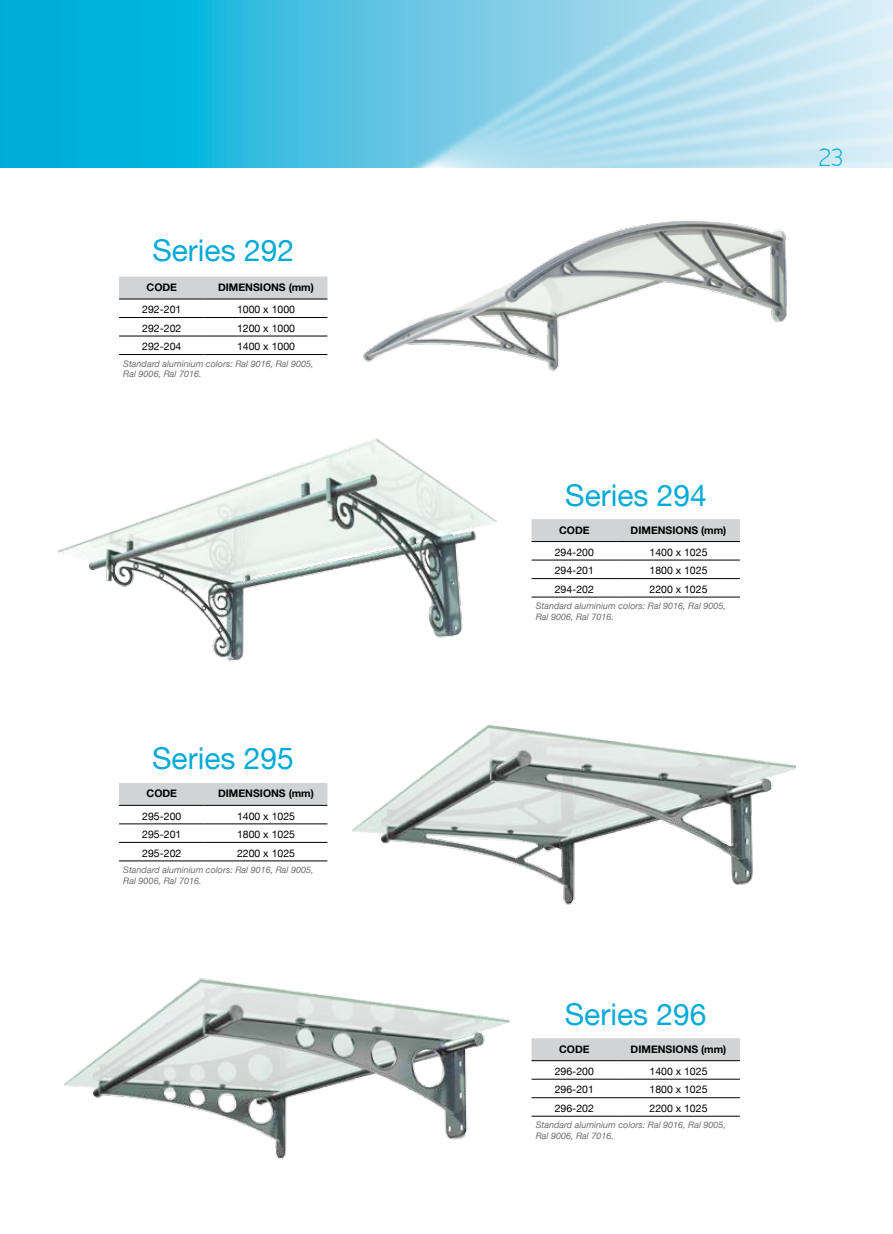
<style>
.page{position:relative;width:893px;height:1234px;background:#fff}
.page>*{position:absolute;margin:0;border:0;box-sizing:border-box;transform-origin:0 0}
.t1{font:30px "Helvetica Neue";color:#00abd7}
.t2{font:100 25.5px "PF Din Display Pro";color:#00abd7}
.t3{font:10.5px "Helvetica Neue";color:#000}
.t4{font:700 10.5px "Helvetica Neue";color:#000}
.t5{font:italic 9px/10.5px "Helvetica Neue";color:#6d6e71}
</style>
<div class="page">
<svg style="left:1px;top:0;width:382px;height:167px;background:#1eb7dd"></svg>
<img style="left:383px;top:0;width:510px;height:168px">
<img style="left:0;top:0;width:1px;height:1233px">
<img style="left:57px;top:438px;width:441px;height:224px">
<img style="left:363px;top:221px;width:424px;height:150px">
<img style="left:352px;top:724px;width:443px;height:181px">
<img style="left:64px;top:978px;width:447px;height:181px">
<svg style="left:119px;top:276px;width:208px;height:23px;background:#cdcfd0"></svg>
<hr style="left:119px;top:317px;width:86px;height:1px;background:#000">
<hr style="left:205px;top:317px;width:122px;height:1px;background:#000">
<hr style="left:119px;top:336px;width:86px;height:1px;background:#000">
<hr style="left:205px;top:336px;width:122px;height:1px;background:#000">
<hr style="left:119px;top:299px;width:86px;height:1px;background:#000">
<hr style="left:205px;top:299px;width:122px;height:1px;background:#000">
<hr style="left:119px;top:354px;width:86px;height:1px;background:#000">
<hr style="left:205px;top:354px;width:122px;height:1px;background:#000">
<div style="left:531px;top:519px;width:209px;height:22px;background:#d1d3d4"></div>
<hr style="left:531px;top:559px;width:86px;height:1px;background:#000">
<hr style="left:617px;top:559px;width:123px;height:1px;background:#000">
<hr style="left:531px;top:578px;width:86px;height:1px;background:#000">
<hr style="left:617px;top:578px;width:123px;height:1px;background:#000">
<hr style="left:531px;top:596px;width:86px;height:1px;background:#000">
<hr style="left:617px;top:596px;width:123px;height:1px;background:#000">
<hr style="left:531px;top:541px;width:86px;height:1px;background:#000">
<hr style="left:617px;top:541px;width:123px;height:1px;background:#000">
<div style="left:119px;top:783px;width:208px;height:22px;background:#d1d3d4"></div>
<hr style="left:119px;top:805px;width:86px;height:1px;background:#000">
<hr style="left:205px;top:805px;width:122px;height:1px;background:#000">
<hr style="left:119px;top:823px;width:86px;height:1px;background:#000">
<hr style="left:205px;top:823px;width:122px;height:1px;background:#000">
<hr style="left:119px;top:842px;width:86px;height:1px;background:#000">
<hr style="left:205px;top:842px;width:122px;height:1px;background:#000">
<hr style="left:119px;top:860px;width:86px;height:1px;background:#000">
<hr style="left:205px;top:860px;width:122px;height:1px;background:#000">
<div style="left:531px;top:1038px;width:209px;height:22px;background:#d1d3d4"></div>
<hr style="left:531px;top:1060px;width:86px;height:1px;background:#000">
<hr style="left:617px;top:1060px;width:123px;height:1px;background:#000">
<hr style="left:531px;top:1078px;width:86px;height:1px;background:#000">
<hr style="left:617px;top:1078px;width:123px;height:1px;background:#000">
<hr style="left:531px;top:1097px;width:86px;height:1px;background:#000">
<hr style="left:617px;top:1097px;width:123px;height:1px;background:#000">
<hr style="left:531px;top:1115px;width:86px;height:1px;background:#000">
<hr style="left:617px;top:1115px;width:123px;height:1px;background:#000">
<h1 class="t1" style="left:152px;top:229px;width:143px">Series 292</h1>
<p class="t4" style="left:147px;top:279px;width:32px">CODE</p>
<p class="t4" style="left:218px;top:279px;width:97px">DIMENSIONS (mm)</p>
<p class="t3" style="left:142px;top:302px;width:41px">292-201</p>
<p class="t3" style="left:237px;top:302px;width:59px">1000 x 1000</p>
<p class="t3" style="left:142px;top:320px;width:41px">292-202</p>
<p class="t3" style="left:237px;top:320px;width:59px">1200 x 1000</p>
<p class="t3" style="left:142px;top:339px;width:41px">292-204</p>
<p class="t3" style="left:237px;top:339px;width:59px">1400 x 1000</p>
<p class="t5" style="left:123px;top:359px;width:192px">Standard aluminium colors: Ral 9016, Ral 9005,<br>Ral 9006, Ral 7016.</p>
<h1 class="t1" style="left:152px;top:736px;width:143px">Series 295</h1>
<p class="t4" style="left:147px;top:785px;width:32px">CODE</p>
<p class="t4" style="left:218px;top:785px;width:97px">DIMENSIONS (mm)</p>
<p class="t3" style="left:142px;top:808px;width:41px">295-200</p>
<p class="t3" style="left:237px;top:808px;width:59px">1400 x 1025</p>
<p class="t3" style="left:142px;top:826px;width:41px">295-201</p>
<p class="t3" style="left:237px;top:826px;width:59px">1800 x 1025</p>
<p class="t3" style="left:142px;top:845px;width:41px">295-202</p>
<p class="t3" style="left:237px;top:845px;width:59px">2200 x 1025</p>
<p class="t5" style="left:123px;top:865px;width:192px">Standard aluminium colors: Ral 9016, Ral 9005,<br>Ral 9006, Ral 7016.</p>
<h2 class="t2" style="left:819px;top:142px;width:26px">23</h2>
<h1 class="t1" style="left:565px;top:473px;width:143px">Series 294</h1>
<p class="t4" style="left:559px;top:521px;width:32px">CODE</p>
<p class="t4" style="left:631px;top:521px;width:97px">DIMENSIONS (mm)</p>
<p class="t3" style="left:555px;top:544px;width:41px">294-200</p>
<p class="t3" style="left:649px;top:544px;width:59px">1400 x 1025</p>
<p class="t3" style="left:555px;top:563px;width:41px">294-201</p>
<p class="t3" style="left:649px;top:563px;width:59px">1800 x 1025</p>
<p class="t3" style="left:555px;top:581px;width:41px">294-202</p>
<p class="t3" style="left:649px;top:581px;width:59px">2200 x 1025</p>
<p class="t5" style="left:536px;top:601px;width:192px">Standard aluminium colors: Ral 9016, Ral 9005,<br>Ral 9006, Ral 7016.</p>
<h1 class="t1" style="left:565px;top:992px;width:143px">Series 296</h1>
<p class="t4" style="left:559px;top:1040px;width:32px">CODE</p>
<p class="t4" style="left:631px;top:1040px;width:97px">DIMENSIONS (mm)</p>
<p class="t3" style="left:555px;top:1063px;width:41px">296-200</p>
<p class="t3" style="left:649px;top:1063px;width:59px">1400 x 1025</p>
<p class="t3" style="left:555px;top:1081px;width:41px">296-201</p>
<p class="t3" style="left:649px;top:1081px;width:59px">1800 x 1025</p>
<p class="t3" style="left:555px;top:1100px;width:41px">296-202</p>
<p class="t3" style="left:649px;top:1100px;width:59px">2200 x 1025</p>
<p class="t5" style="left:536px;top:1120px;width:192px">Standard aluminium colors: Ral 9016, Ral 9005,<br>Ral 9006, Ral 7016.</p>
</div>
